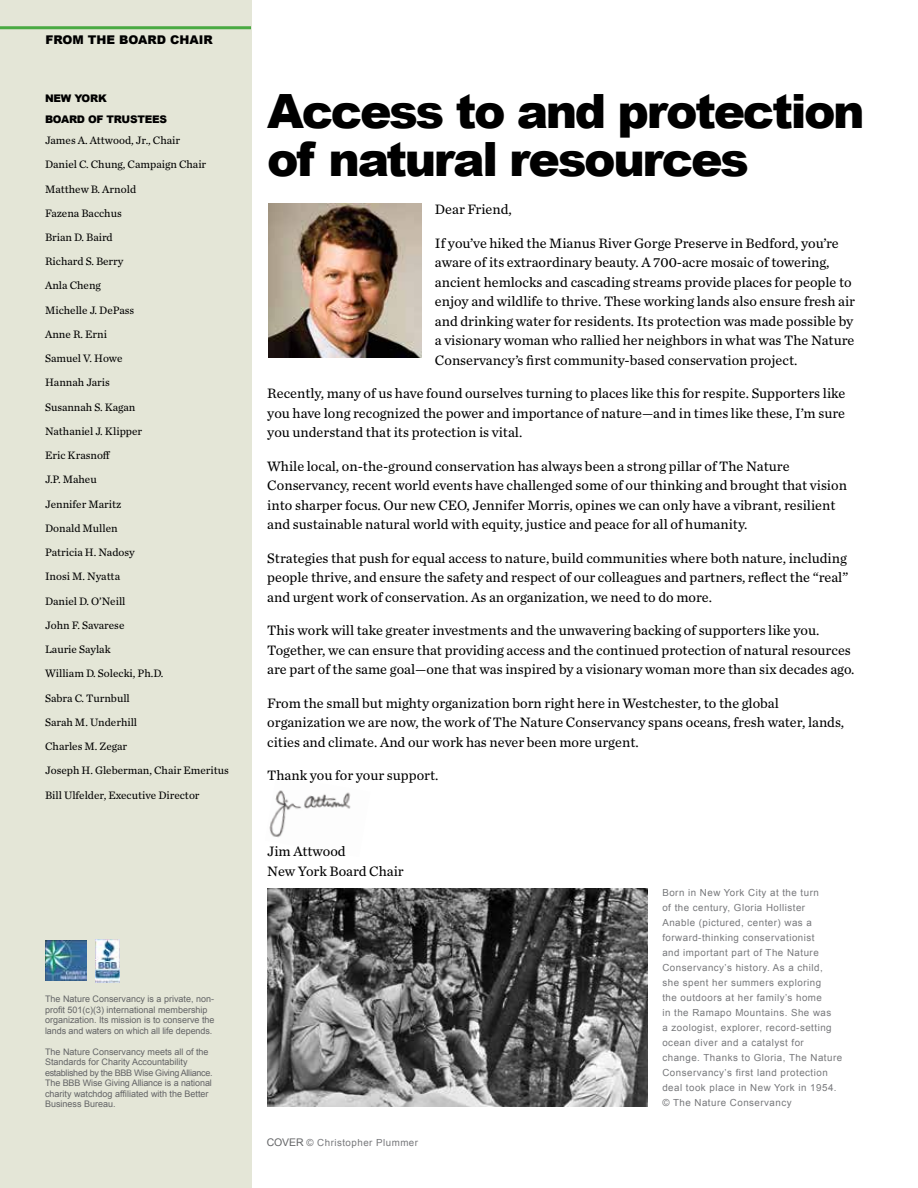
<style>
.page{position:relative;width:918px;height:1188px;background:#fff}
.page>*{position:absolute;margin:0;border:0;box-sizing:border-box;transform-origin:0 0}
.t1{font:900 47.25px/48px "Arial";letter-spacing:-.05em;color:#000}
.t2{font:14.25px/19.5px "Chronicle Text G2";color:#000}
.t3{font:900 12px "Arial";color:#000}
.t4{font:11.25px/24.3px "Chronicle Text G2";color:#000}
.t5{font:900 10.5px/21px "Arial";letter-spacing:-.025em;color:#000}
.t6{font:9.75px/15px "Arial";letter-spacing:.05em;color:#77787b}
.t7{font:9px/10.5px "Arial";color:#636466}
.s1{font-size:10.5px;color:#636466}
</style>
<div class="page">
<img style="left:269px;top:790px;width:82px;height:48px">
<div style="left:0;top:0;width:251px;height:1188px;background:#e4e6d7"></div>
<img style="left:96px;top:939px;width:24px;height:43px">
<img style="left:46px;top:940px;width:40px;height:41px">
<hr style="left:0;top:26px;width:251px;height:3px;background:#49aa42">
<img style="left:268px;top:204px;width:153px;height:153px">
<img style="left:267px;top:889px;width:381px;height:218px">
<p class="t3" style="left:45px;top:31px;width:169px">FROM THE BOARD CHAIR</p>
<p class="t5" style="left:45px;top:87px;width:123px">NEW YORK<br>BOARD OF TRUSTEES</p>
<p class="t4" style="left:45px;top:128px;width:185px">James A. Attwood, Jr., Chair<br>Daniel C. Chung, Campaign Chair<br>Matthew B. Arnold<br>Fazena Bacchus<br>Brian D. Baird<br>Richard S. Berry<br>Anla Cheng<br>Michelle J. DePass<br>Anne R. Erni<br>Samuel V. Howe<br>Hannah Jaris<br>Susannah S. Kagan<br>Nathaniel J. Klipper<br>Eric Krasnoff<br>J.P. Maheu<br>Jennifer Maritz<br>Donald Mullen<br>Patricia H. Nadosy<br>Inosi M. Nyatta<br>Daniel D. O’Neill<br>John F. Savarese<br>Laurie Saylak<br>William D. Solecki, Ph.D.<br>Sabra C. Turnbull<br>Sarah M. Underhill<br>Charles M. Zegar<br>Joseph H. Gleberman, Chair Emeritus<br>Bill Ulfelder, Executive Director</p>
<p class="t7" style="left:45px;top:994px;width:171px">The Nature Conservancy is a private, non&shy;profit 501(c)(3) international membership organization. Its mission is to conserve the lands and waters on which all life depends.</p>
<p class="t7" style="left:45px;top:1046px;width:169px">The Nature Conservancy meets all of the Standards for Charity Accountability established by the BBB Wise Giving Alliance.<br>The BBB Wise Giving Alliance is a national charity watchdog affiliated with the Better Business Bureau.</p>
<h1 class="t1" style="left:267px;top:86px;width:599px">Access to and protection of natural resources</h1>
<p class="t2" style="left:435px;top:199px;width:78px">Dear Friend,</p>
<p class="t2" style="left:435px;top:232px;width:422px">If you’ve hiked the Mianus River Gorge Preserve in Bedford, you’re aware of its extraordinary beauty. A 700-acre mosaic of towering, ancient hemlocks and cascading streams provide places for people to enjoy and wildlife to thrive. These working lands also ensure fresh air and drinking water for residents. Its protection was made possible by a visionary woman who rallied her neighbors in what was The Nature Conservancy’s first community-based conservation project.</p>
<p class="t2" style="left:267px;top:383px;width:580px;text-align:justify">Recently, many of us have found ourselves turning to places like this for respite. Supporters like you have long recognized the power and importance of nature—and in times like these, I’m sure you understand that its protection is vital.</p>
<p class="t2" style="left:267px;top:455px;width:581px">While local, on-the-ground conservation has always been a strong pillar of The Nature Conservancy, recent world events have challenged some of our thinking and brought that vision into sharper focus. Our new CEO, Jennifer Morris, opines we can only have a vibrant, resilient and sustainable natural world with equity, justice and peace for all of humanity.</p>
<p class="t2" style="left:267px;top:547px;width:583px;text-align:justify">Strategies that push for equal access to nature, build communities where both nature, including people thrive, and ensure the safety and respect of our colleagues and partners, reflect the “real” and urgent work of conservation. As an organization, we need to do more.</p>
<p class="t2" style="left:267px;top:620px;width:589px">This work will take greater investments and the unwavering backing of supporters like you.<br>Together, we can ensure that providing access and the continued protection of natural resources are part of the same goal—one that was inspired by a visionary woman more than six decades ago.</p>
<p class="t2" style="left:267px;top:693px;width:578px">From the small but mighty organization born right here in Westchester, to the global organization we are now, the work of The Nature Conservancy spans oceans, fresh water, lands, cities and climate. And our work has never been more urgent.</p>
<p class="t2" style="left:267px;top:765px;width:173px">Thank you for your support.</p>
<p class="t2" style="left:267px;top:841px;width:138px">Jim Attwood<br>New York Board Chair</p>
<p class="t6" style="left:267px;top:1135px;width:153px"><span class="s1">COVER</span> © Christopher Plummer</p>
<p class="t6" style="left:662px;top:885px;width:181px">Born in New York City at the turn<br>of the century, Gloria Hollister<br>Anable (pictured, center) was a forward-thinking conservationist<br>and important part of The Nature Conservancy’s history. As a child,<br>she spent her summers exploring<br>the outdoors at her family’s home<br>in the Ramapo Mountains. She was<br>a zoologist, explorer, record-setting ocean diver and a catalyst for change. Thanks to Gloria, The Nature Conservancy’s first land protection deal took place in New York in 1954. © The Nature Conservancy</p>
</div>
